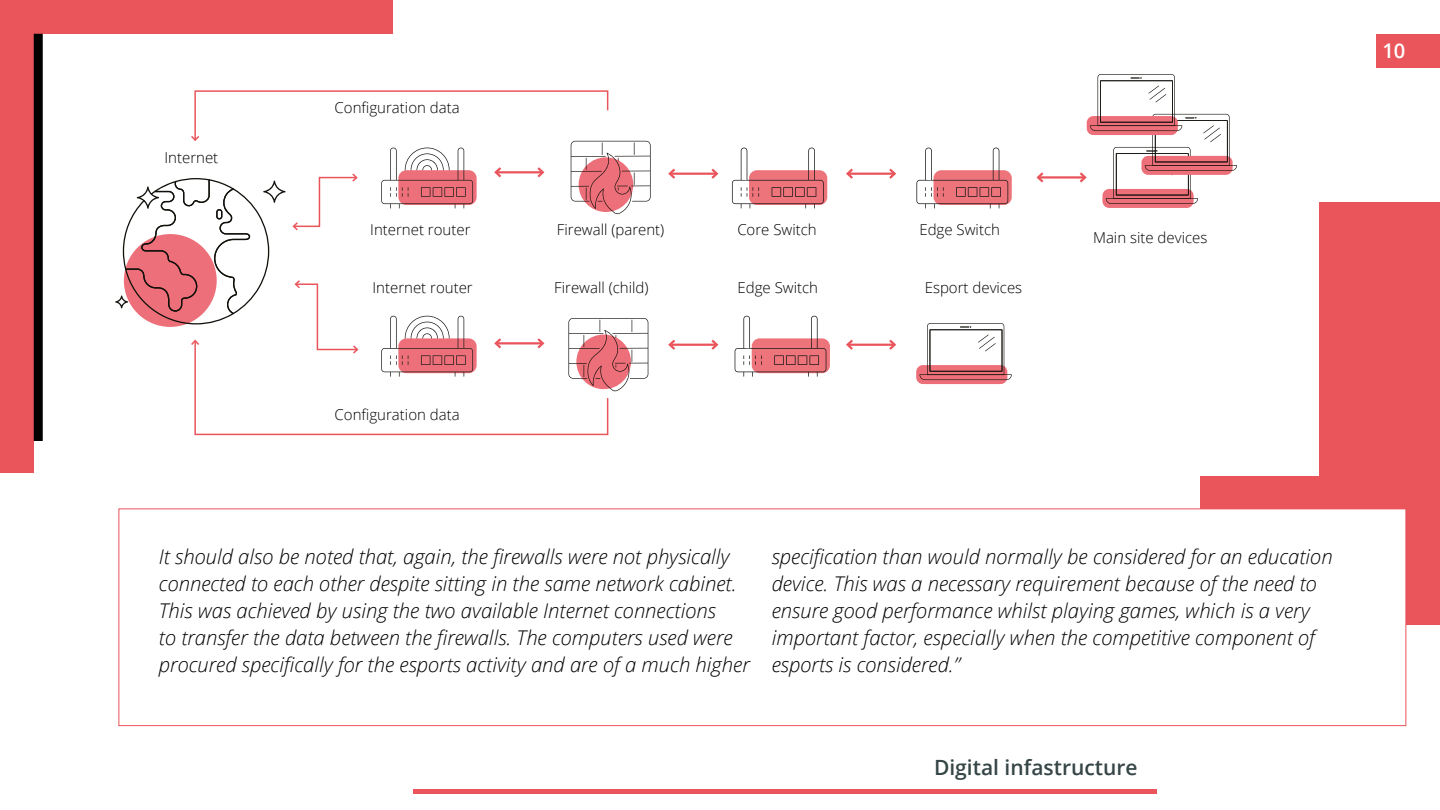
<style>
.page{position:relative;width:1440px;height:810px;background:#fff}
.page>*{position:absolute;margin:0;border:0;box-sizing:border-box;transform-origin:0 0}
.t1{font:600 21px "Open Sans";color:#364546}
.t2{font:italic 300 20.25px/27px "Open Sans";color:#000}
.t3{font:600 20.17px "Open Sans";color:#fff}
.t4{font:300 15px "Open Sans";color:#000}
</style>
<div class="page">
<div style="left:0;top:0;width:393px;height:472px;background:#ea555c"></div>
<div style="left:1200px;top:202px;width:240px;height:423px;background:#ea555c"></div>
<div style="left:413px;top:789px;width:743px;height:5px;background:#ea555c"></div>
<div style="left:34px;top:34px;width:1284px;height:442px;background:#fff"></div>
<div style="left:749px;top:170px;width:78px;height:35px;background:#ee747b;border-radius:8px"></div>
<svg style="left:732px;top:148px;width:92px;height:60px"></svg>
<svg style="left:934px;top:170px;width:78px;height:35px"></svg>
<svg style="left:916px;top:148px;width:92px;height:60px"></svg>
<svg style="left:752px;top:338px;width:78px;height:35px"></svg>
<svg style="left:735px;top:316px;width:91px;height:61px"></svg>
<div style="left:916px;top:365px;width:91px;height:19px;background:linear-gradient(to right,#ed6f79,#ed6f79);border-radius:7px"></div>
<svg style="left:920px;top:323px;width:92px;height:57px"></svg>
<div style="left:1102px;top:189px;width:92px;height:19px;background:#ed6f79;border-radius:7px"></div>
<hr style="left:670px;top:173px;width:47px;height:2px;background:#ea555c">
<svg style="left:668px;top:168px;width:10px;height:11px"></svg>
<svg style="left:709px;top:168px;width:10px;height:11px"></svg>
<hr style="left:848px;top:173px;width:47px;height:2px;background:#ea555c">
<svg style="left:846px;top:168px;width:9px;height:11px"></svg>
<svg style="left:887px;top:168px;width:9px;height:11px"></svg>
<hr style="left:1038px;top:176px;width:47px;height:3px;background:#ea555c">
<svg style="left:1036px;top:172px;width:10px;height:11px"></svg>
<svg style="left:1077px;top:74px;width:160px;height:130px"></svg>
<svg style="left:115px;top:90px;width:536px;height:346px"></svg>
<hr style="left:670px;top:344px;width:47px;height:2px;background:#ea555c">
<svg style="left:668px;top:339px;width:10px;height:11px"></svg>
<svg style="left:709px;top:339px;width:10px;height:11px"></svg>
<hr style="left:848px;top:344px;width:47px;height:2px;background:#ea555c">
<svg style="left:846px;top:339px;width:9px;height:11px"></svg>
<svg style="left:887px;top:339px;width:9px;height:11px"></svg>
<div style="left:34px;top:34px;width:9px;height:407px;background:#000"></div>
<div style="left:119px;top:509px;width:1287px;height:217px;background:#fff"></div>
<div style="left:118px;top:508px;width:1288px;height:218px;border:1px solid #ea555c"></div>
<div style="left:1376px;top:34px;width:64px;height:34px;background:#ea555c"></div>
<p class="t4" style="left:164px;top:147px;width:55px">Internet</p>
<p class="t4" style="left:335px;top:97px;width:127px">Configuration data</p>
<p class="t4" style="left:370px;top:219px;width:102px">Internet router</p>
<p class="t4" style="left:557px;top:219px;width:109px">Firewall (parent)</p>
<p class="t4" style="left:737px;top:219px;width:81px">Core Switch</p>
<p class="t4" style="left:919px;top:219px;width:82px">Edge Switch</p>
<p class="t4" style="left:373px;top:278px;width:102px">Internet router</p>
<p class="t4" style="left:554px;top:278px;width:96px">Firewall (child)</p>
<p class="t4" style="left:738px;top:277px;width:82px">Edge Switch</p>
<p class="t4" style="left:925px;top:278px;width:99px">Esport devices</p>
<p class="t4" style="left:335px;top:405px;width:127px">Configuration data</p>
<p class="t4" style="left:1093px;top:227px;width:116px">Main site devices</p>
<p class="t2" style="left:159px;top:543px;width:592px">It should also be noted that, again, the firewalls were not physically connected to each other despite sitting in the same network cabinet.<br>This was achieved by using the two available Internet connections<br>to transfer the data between the firewalls. The computers used were procured specifically for the esports activity and are of a much higher</p>
<p class="t2" style="left:772px;top:543px;width:562px">specification than would normally be considered for an education device. This was a necessary requirement because of the need to ensure good performance whilst playing games, which is a very important factor, especially when the competitive component of esports is considered.”</p>
<p class="t1" style="left:934px;top:753px;width:205px">Digital infastructure</p>
<p class="t3" style="left:1382px;top:37px;width:25px">10</p>
</div>
